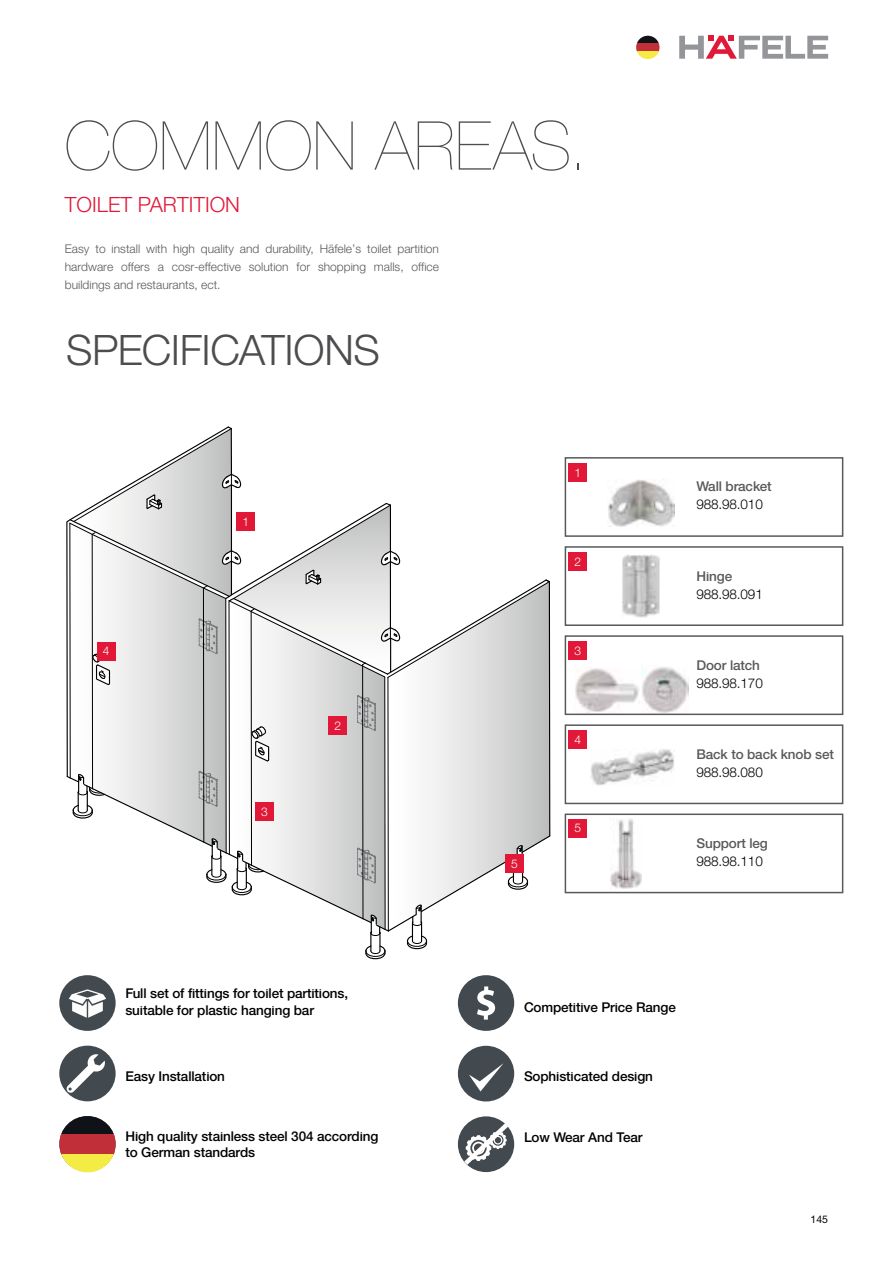
<style>
.page{position:relative;width:893px;height:1263px;background:#fff}
.page>*{position:absolute;margin:0;border:0;box-sizing:border-box;transform-origin:0 0}
.t1{font:300 67.5px "Hafele Helve N Ultra";letter-spacing:-.005em;color:#4d4d4f}
.t2{font:42px "Hafele Helve N Light";letter-spacing:-.01em;color:#4d4d4f}
.t3{font:300 21px "Helvetica Neue LT Std";color:#e11837}
.t4{font:13.5px/16.5px "Hafele Helve N medium";letter-spacing:-.01em;color:#000}
.t5{font:13.5px "Hafele Helve N medium";letter-spacing:-.01em;color:#58595b}
.t6{font:13.5px "Hafele Helve N Light";letter-spacing:-.01em;color:#000}
.t7{font:12px/18px "Hafele Helve N Light";color:#58595b;text-align:justify}
.t8{font:12px "Hafele Helve N Light";color:#fff}
.t9{font:10.5px "Helvetica Neue LT Std";color:#000}
</style>
<div class="page">
<svg style="left:66px;top:426px;width:485px;height:534px"></svg>
<div style="left:236px;top:512px;width:19px;height:19px;background:#e11837"></div>
<div style="left:569px;top:463px;width:18px;height:19px;background:#e11837"></div>
<div style="left:569px;top:552px;width:18px;height:19px;background:#e11837"></div>
<div style="left:569px;top:641px;width:18px;height:19px;background:#e11837"></div>
<div style="left:569px;top:730px;width:18px;height:19px;background:#e11837"></div>
<div style="left:569px;top:819px;width:18px;height:18px;background:#e11837"></div>
<div style="left:329px;top:717px;width:18px;height:18px;background:#e11837"></div>
<div style="left:255px;top:802px;width:19px;height:19px;background:#e11837"></div>
<div style="left:97px;top:642px;width:18px;height:18px;background:#e11837"></div>
<div style="left:505px;top:854px;width:19px;height:19px;background:#e11837"></div>
<div style="left:565px;top:457px;width:278px;height:80px;border:2px solid #58595b"></div>
<div style="left:565px;top:546px;width:278px;height:80px;border:2px solid #58595b"></div>
<div style="left:565px;top:635px;width:278px;height:80px;border:2px solid #58595b"></div>
<div style="left:565px;top:724px;width:278px;height:80px;border:2px solid #58595b"></div>
<div style="left:565px;top:813px;width:278px;height:80px;border:2px solid #58595b"></div>
<img style="left:608px;top:479px;width:66px;height:47px">
<img style="left:622px;top:554px;width:38px;height:64px">
<img style="left:575px;top:668px;width:64px;height:44px">
<img style="left:642px;top:666px;width:47px;height:46px">
<img style="left:591px;top:749px;width:83px;height:37px">
<img style="left:611px;top:819px;width:31px;height:69px">
<div style="left:458px;top:1046px;width:56px;height:55px;background:#434a4f;border-radius:50%"></div>
<svg style="left:469px;top:1063px;width:34px;height:28px"></svg>
<div style="left:59px;top:1046px;width:57px;height:55px;background:#434a4f;border-radius:50%"></div>
<svg style="left:67px;top:1054px;width:38px;height:39px"></svg>
<div style="left:458px;top:975px;width:56px;height:56px;background:#434a4f;border-radius:50%"></div>
<svg style="left:477px;top:986px;width:18px;height:33px"></svg>
<svg style="left:458px;top:1116px;width:56px;height:56px"></svg>
<svg style="left:459px;top:1118px;width:54px;height:51px"></svg>
<svg style="left:61px;top:1116px;width:53px;height:18px"></svg>
<div style="left:59px;top:1134px;width:57px;height:20px;background:#c13039"></div>
<svg style="left:61px;top:1154px;width:53px;height:18px"></svg>
<div style="left:59px;top:975px;width:57px;height:56px;background:#434a4f;border-radius:50%"></div>
<svg style="left:69px;top:989px;width:37px;height:28px"></svg>
<svg style="left:637px;top:36px;width:22px;height:7px"></svg>
<div style="left:636px;top:43px;width:23px;height:9px;background:#c13039"></div>
<svg style="left:637px;top:52px;width:22px;height:7px"></svg>
<svg style="left:679px;top:36px;width:149px;height:23px"></svg>
<h1 class="t1" style="left:65px;top:103px;width:524px">COMMON AREAS.</h1>
<h3 class="t3" style="left:65px;top:191px;width:177px">TOILET PARTITION</h3>
<p class="t7" style="left:65px;top:239px;width:376px">Easy to install with high quality and durability, Häfele’s toilet partition hardware offers a cosr-effective solution for shopping malls, office buildings and restaurants, ect.</p>
<h2 class="t2" style="left:66px;top:322px;width:315px">SPECIFICATIONS</h2>
<p class="t8" style="left:103px;top:643px;width:8px">4</p>
<p class="t8" style="left:242px;top:514px;width:8px">1</p>
<p class="t8" style="left:261px;top:804px;width:8px">3</p>
<p class="t8" style="left:335px;top:718px;width:8px">2</p>
<p class="t8" style="left:511px;top:856px;width:8px">5</p>
<p class="t8" style="left:575px;top:465px;width:8px">1</p>
<p class="t8" style="left:575px;top:554px;width:8px">2</p>
<p class="t8" style="left:575px;top:643px;width:8px">3</p>
<p class="t8" style="left:575px;top:732px;width:8px">4</p>
<p class="t8" style="left:575px;top:820px;width:8px">5</p>
<p class="t5" style="left:696px;top:477px;width:77px">Wall bracket</p>
<p class="t6" style="left:696px;top:496px;width:68px">988.98.010</p>
<p class="t5" style="left:696px;top:566px;width:37px">Hinge</p>
<p class="t6" style="left:696px;top:585px;width:68px">988.98.091</p>
<p class="t5" style="left:696px;top:655px;width:65px">Door latch</p>
<p class="t6" style="left:696px;top:674px;width:68px">988.98.170</p>
<p class="t5" style="left:696px;top:744px;width:139px">Back to back knob set</p>
<p class="t6" style="left:696px;top:763px;width:68px">988.98.080</p>
<p class="t5" style="left:696px;top:834px;width:73px">Support leg</p>
<p class="t6" style="left:696px;top:852px;width:68px">988.98.110</p>
<p class="t4" style="left:125px;top:984px;width:224px">Full set of fittings for toilet partitions, suitable for plastic hanging bar</p>
<p class="t4" style="left:125px;top:1067px;width:101px">Easy Installation</p>
<p class="t4" style="left:125px;top:1126px;width:255px">High quality stainless steel 304 according to German standards</p>
<p class="t4" style="left:524px;top:998px;width:153px">Competitive Price Range</p>
<p class="t4" style="left:524px;top:1067px;width:130px">Sophisticated design</p>
<p class="t4" style="left:524px;top:1127px;width:120px">Low Wear And Tear</p>
<p class="t9" style="left:811px;top:1213px;width:19px">145</p>
</div>
